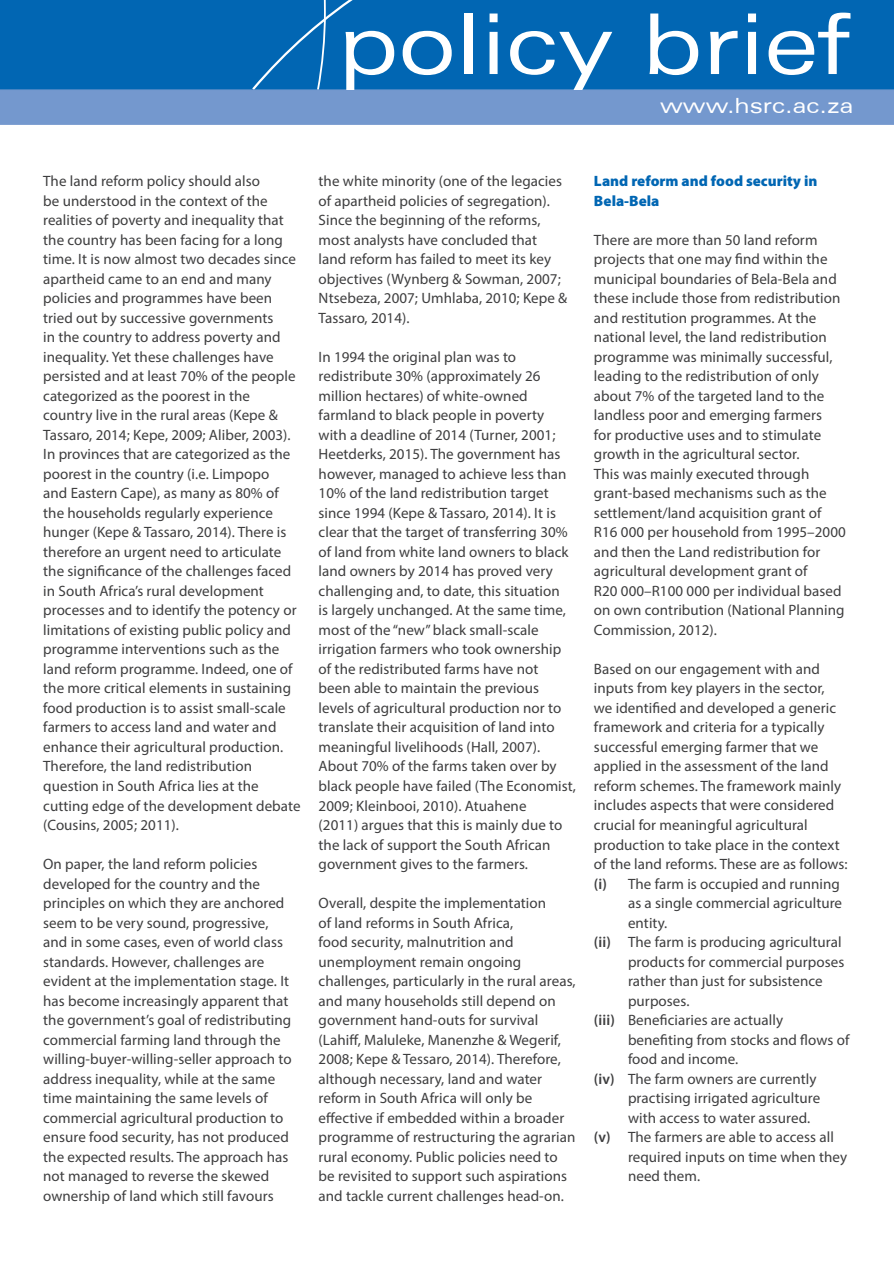
<style>
.page{position:relative;width:894px;height:1266px;background:#fff}
.page>*{position:absolute;margin:0;border:0;box-sizing:border-box;transform-origin:0 0}
.t1{font:expanded 84px "Zurich BT";color:#fff}
.t2{font:expanded 21px "Zurich BT";color:#fff}
.t3{font:15px/19.5px "Myriad Pro";letter-spacing:.005em;color:#3e3e3f}
.t4{font:900 15px/19.5px "Myriad Pro";color:#0166b3}
.s1{font-weight:600}
</style>
<div class="page">
<svg style="left:0;top:0;width:894px;height:125px;background:#2375bb"></svg>
<h1 class="t1" style="left:338px;top:-5px;width:513px">policy brief</h1>
<h2 class="t2" style="left:660px;top:93px;width:195px">www.hsrc.ac.za</h2>
<p class="t3" style="left:43px;top:171px;width:259px">The land reform policy should also<br>be understood in the context of the realities of poverty and inequality that the country has been facing for a long time. It is now almost two decades since apartheid came to an end and many policies and programmes have been tried out by successive governments<br>in the country to address poverty and inequality. Yet these challenges have persisted and at least 70% of the people categorized as the poorest in the country live in the rural areas (Kepe &amp; Tassaro, 2014; Kepe, 2009; Aliber, 2003).<br>In provinces that are categorized as the poorest in the country (i.e. Limpopo<br>and Eastern Cape), as many as 80% of the households regularly experience hunger (Kepe &amp; Tassaro, 2014). There is therefore an urgent need to articulate the significance of the challenges faced in South Africa’s rural development processes and to identify the potency or limitations of existing public policy and programme interventions such as the land reform programme. Indeed, one of the more critical elements in sustaining food production is to assist small-scale farmers to access land and water and enhance their agricultural production.<br>Therefore, the land redistribution question in South Africa lies at the cutting edge of the development debate (Cousins, 2005; 2011).</p>
<p class="t3" style="left:43px;top:854px;width:250px">On paper, the land reform policies developed for the country and the principles on which they are anchored seem to be very sound, progressive, and in some cases, even of world class standards. However, challenges are evident at the implementation stage. It has become increasingly apparent that the government’s goal of redistributing commercial farming land through the willing-buyer-willing-seller approach to address inequality, while at the same time maintaining the same levels of commercial agricultural production to ensure food security, has not produced the expected results. The approach has not managed to reverse the skewed ownership of land which still favours</p>
<p class="t3" style="left:319px;top:171px;width:250px">the white minority (one of the legacies of apartheid policies of segregation).<br>Since the beginning of the reforms, most analysts have concluded that land reform has failed to meet its key objectives (Wynberg &amp; Sowman, 2007; Ntsebeza, 2007; Umhlaba, 2010; Kepe &amp; Tassaro, 2014).</p>
<p class="t3" style="left:319px;top:347px;width:259px">In 1994 the original plan was to redistribute 30% (approximately 26 million hectares) of white-owned farmland to black people in poverty with a deadline of 2014 (Turner, 2001; Heetderks, 2015). The government has however, managed to achieve less than 10% of the land redistribution target since 1994 (Kepe &amp; Tassaro, 2014). It is clear that the target of transferring 30% of land from white land owners to black land owners by 2014 has proved very challenging and, to date, this situation<br>is largely unchanged. At the same time, most of the “new” black small-scale irrigation farmers who took ownership of the redistributed farms have not<br>been able to maintain the previous levels of agricultural production nor to translate their acquisition of land into meaningful livelihoods (Hall, 2007).<br>About 70% of the farms taken over by black people have failed (The Economist, 2009; Kleinbooi, 2010). Atuahene<br>(2011) argues that this is mainly due to the lack of support the South African government gives to the farmers.</p>
<p class="t3" style="left:319px;top:893px;width:258px">Overall, despite the implementation<br>of land reforms in South Africa,<br>food security, malnutrition and unemployment remain ongoing challenges, particularly in the rural areas, and many households still depend on government hand-outs for survival (Lahiff, Maluleke, Manenzhe &amp; Wegerif, 2008; Kepe &amp; Tessaro, 2014). Therefore, although necessary, land and water reform in South Africa will only be effective if embedded within a broader programme of restructuring the agrarian rural economy. Public policies need to be revisited to support such aspirations and tackle current challenges head-on.</p>
<p class="t4" style="left:594px;top:171px;width:225px">Land reform and food security in<br>Bela-Bela</p>
<p class="t3" style="left:594px;top:230px;width:253px">There are more than 50 land reform projects that one may find within the municipal boundaries of Bela-Bela and these include those from redistribution and restitution programmes. At the national level, the land redistribution programme was minimally successful, leading to the redistribution of only about 7% of the targeted land to the landless poor and emerging farmers<br>for productive uses and to stimulate growth in the agricultural sector.<br>This was mainly executed through grant-based mechanisms such as the settlement/land acquisition grant of R16 000 per household from 1995–2000 and then the Land redistribution for agricultural development grant of<br>R20 000–R100 000 per individual based on own contribution (National Planning Commission, 2012).</p>
<p class="t3" style="left:594px;top:659px;width:227px">Based on our engagement with and</p>
<p class="t3" style="left:594px;top:678px;width:232px">inputs from key players in the sector,</p>
<p class="t3" style="left:594px;top:698px;width:243px">we identified and developed a generic</p>
<p class="t3" style="left:594px;top:717px;width:232px">framework and criteria for a typically</p>
<p class="t3" style="left:594px;top:737px;width:226px">successful emerging farmer that we</p>
<p class="t3" style="left:594px;top:756px;width:236px">applied in the assessment of the land</p>
<p class="t3" style="left:594px;top:776px;width:249px">reform schemes. The framework mainly</p>
<p class="t3" style="left:594px;top:795px;width:242px">includes aspects that were considered</p>
<p class="t3" style="left:594px;top:815px;width:215px">crucial for meaningful agricultural</p>
<p class="t3" style="left:594px;top:834px;width:247px">production to take place in the context</p>
<p class="t3" style="left:594px;top:854px;width:255px">of the land reforms. These are as follows:</p>
<p class="t3" style="left:594px;top:873px;width:247px"><span class="s1">(i)</span> The farm is occupied and running</p>
<p class="t3" style="left:628px;top:893px;width:215px">as a single commercial agriculture</p>
<p class="t3" style="left:628px;top:912px;width:41px">entity.</p>
<p class="t3" style="left:594px;top:932px;width:249px"><span class="s1">(ii)</span> The farm is producing agricultural</p>
<p class="t3" style="left:628px;top:951px;width:218px">products for commercial purposes</p>
<p class="t3" style="left:628px;top:971px;width:196px">rather than just for subsistence</p>
<p class="t3" style="left:628px;top:990px;width:63px">purposes.</p>
<p class="t3" style="left:594px;top:1010px;width:191px"><span class="s1">(iii)</span> Beneficiaries are actually</p>
<p class="t3" style="left:628px;top:1029px;width:223px">benefiting from stocks and flows of</p>
<p class="t3" style="left:628px;top:1049px;width:112px">food and income.</p>
<p class="t3" style="left:594px;top:1068px;width:224px"><span class="s1">(iv)</span> The farm owners are currently</p>
<p class="t3" style="left:628px;top:1088px;width:194px">practising irrigated agriculture</p>
<p class="t3" style="left:628px;top:1107px;width:184px">with access to water assured.</p>
<p class="t3" style="left:594px;top:1127px;width:241px"><span class="s1">(v)</span> The farmers are able to access all</p>
<p class="t3" style="left:628px;top:1146px;width:221px">required inputs on time when they</p>
<p class="t3" style="left:628px;top:1166px;width:74px">need them.</p>
</div>
